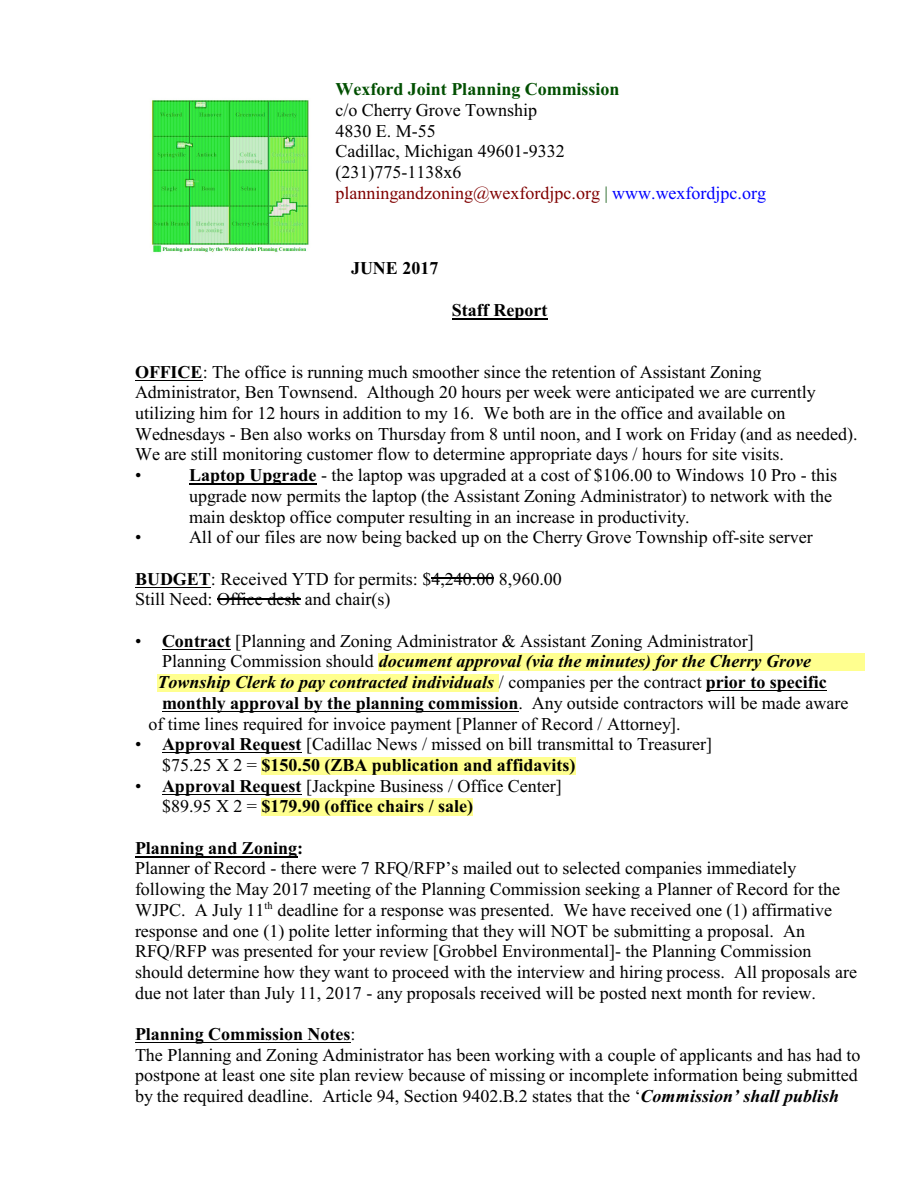
<style>
.page{position:relative;width:918px;height:1188px;background:#fff}
.page>*{position:absolute;margin:0;border:0;box-sizing:border-box;transform-origin:0 0}
.t1{font:18px/20.7px "Times New Roman";color:#000}
.t2{font:italic 700 18px "Times New Roman";color:#000}
.t3{font:700 18px "Times New Roman";color:#000}
.t4{font:700 18px "Times New Roman";color:#004f00}
.s1{color:#800000}
.s2{color:#004f00}
.s3{color:#00f}
.s4{font-weight:700}
.s5{font-weight:400;font-style:normal}
.s6{font-style:normal}
.s7{font-weight:400}
.s8{font-weight:700;font-style:italic}
</style>
<div class="page">
<img style="left:151px;top:100px;width:158px;height:153px">
<hr style="left:452px;top:318px;width:95px;height:1px;background:#000">
<hr style="left:135px;top:380px;width:68px;height:1px;background:#000">
<hr style="left:189px;top:484px;width:128px;height:1px;background:#000">
<hr style="left:135px;top:587px;width:76px;height:1px;background:#000">
<hr style="left:431px;top:578px;width:63px;height:1px;background:#000">
<hr style="left:217px;top:598px;width:83px;height:2px;background:#000">
<hr style="left:162px;top:649px;width:69px;height:1px;background:#000">
<div style="left:379px;top:653px;width:486px;height:18px;background:#ffff8f"></div>
<div style="left:158px;top:674px;width:341px;height:18px;background:#ffff8f"></div>
<hr style="left:706px;top:690px;width:121px;height:1px;background:#000">
<hr style="left:162px;top:711px;width:357px;height:1px;background:#000">
<hr style="left:162px;top:752px;width:140px;height:1px;background:#000">
<div style="left:262px;top:757px;width:314px;height:18px;background:#ffff8f"></div>
<hr style="left:162px;top:794px;width:140px;height:1px;background:#000">
<div style="left:262px;top:798px;width:211px;height:18px;background:#ffff8f"></div>
<hr style="left:135px;top:856px;width:162px;height:2px;background:#000">
<hr style="left:135px;top:1042px;width:216px;height:1px;background:#000">
<p class="t4" style="left:336px;top:83px;width:286px">Wexford Joint Planning Commission</p>
<p class="t1" style="left:336px;top:101px;width:432px">c/o Cherry Grove Township<br>4830 E. M-55<br>Cadillac, Michigan 49601-9332<br>(231)775-1138x6<br><span class="s1">planningandzoning@wexfordjpc.org</span> <span class="s2">|</span> <span class="s3">www.wexfordjpc.org</span></p>
<p class="t3" style="left:351px;top:262px;width:89px">JUNE 2017</p>
<p class="t3" style="left:452px;top:303px;width:97px">Staff Report</p>
<p class="t1" style="left:135px;top:363px;width:724px"><span class="s4">OFFICE</span>: The office is running much smoother since the retention of Assistant Zoning Administrator, Ben Townsend. Although 20 hours per week were anticipated we are currently utilizing him for 12 hours in addition to my 16. We both are in the office and available on Wednesdays - Ben also works on Thursday from 8 until noon, and I work on Friday (and as needed).<br>We are still monitoring customer flow to determine appropriate days / hours for site visits.<br>•</p>
<p class="t1" style="left:189px;top:466px;width:650px"><span class="s4">Laptop Upgrade</span> - the laptop was upgraded at a cost of $106.00 to Windows 10 Pro - this upgrade now permits the laptop (the Assistant Zoning Administrator) to network with the main desktop office computer resulting in an increase in productivity.</p>
<p class="t1" style="left:135px;top:529px;width:8px">•</p>
<p class="t1" style="left:189px;top:529px;width:625px">All of our files are now being backed up on the Cherry Grove Township off-site server</p>
<p class="t1" style="left:135px;top:570px;width:428px"><span class="s4">BUDGET</span>: Received YTD for permits: $4,240.00 8,960.00<br>Still Need: Office desk and chair(s)</p>
<p class="t1" style="left:135px;top:632px;width:620px">• <span class="s4">Contract</span> [Planning and Zoning Administrator &amp; Assistant Zoning Administrator]</p>
<p class="t2" style="left:162px;top:655px;width:651px"><span class="s5">Planning Commission should</span> document approval (via the minutes) for the Cherry Grove</p>
<p class="t2" style="left:158px;top:676px;width:671px">Township Clerk to pay contracted individuals <span class="s5">/ companies per the contract</span> <span class="s6">prior to specific</span></p>
<p class="t3" style="left:162px;top:697px;width:688px">monthly approval by the planning commission<span class="s7">. Any outside contractors will be made aware</span></p>
<p class="t1" style="left:148px;top:715px;width:534px">of time lines required for invoice payment [Planner of Record / Attorney].</p>
<p class="t1" style="left:162px;top:736px;width:552px;text-indent:-27px">• <span class="s4">Approval Request</span> [Cadillac News / missed on bill transmittal to Treasurer] $75.25 X 2 = <span class="s4">$150.50 (ZBA publication and affidavits)</span></p>
<p class="t1" style="left:162px;top:777px;width:401px;text-indent:-27px">• <span class="s4">Approval Request</span> [Jackpine Business / Office Center] $89.95 X 2 = <span class="s4">$179.90 (office chairs / sale)</span></p>
<p class="t3" style="left:135px;top:842px;width:170px">Planning and Zoning:</p>
<p class="t1" style="left:135px;top:860px;width:723px">Planner of Record - there were 7 RFQ/RFP’s mailed out to selected companies immediately following the May 2017 meeting of the Planning Commission seeking a Planner of Record for the WJPC. A July 11<sup>th</sup> deadline for a response was presented. We have received one (1) affirmative response and one (1) polite letter informing that they will NOT be submitting a proposal. An RFQ/RFP was presented for your review [Grobbel Environmental]- the Planning Commission should determine how they want to proceed with the interview and hiring process. All proposals are due not later than July 11, 2017 - any proposals received will be posted next month for review.</p>
<p class="t1" style="left:135px;top:1025px;width:727px"><span class="s4">Planning Commission Notes</span>:<br>The Planning and Zoning Administrator has been working with a couple of applicants and has had to postpone at least one site plan review because of missing or incomplete information being submitted by the required deadline. Article 94, Section 9402.B.2 states that the ‘<span class="s8">Commission’ shall publish</span></p>
</div>
